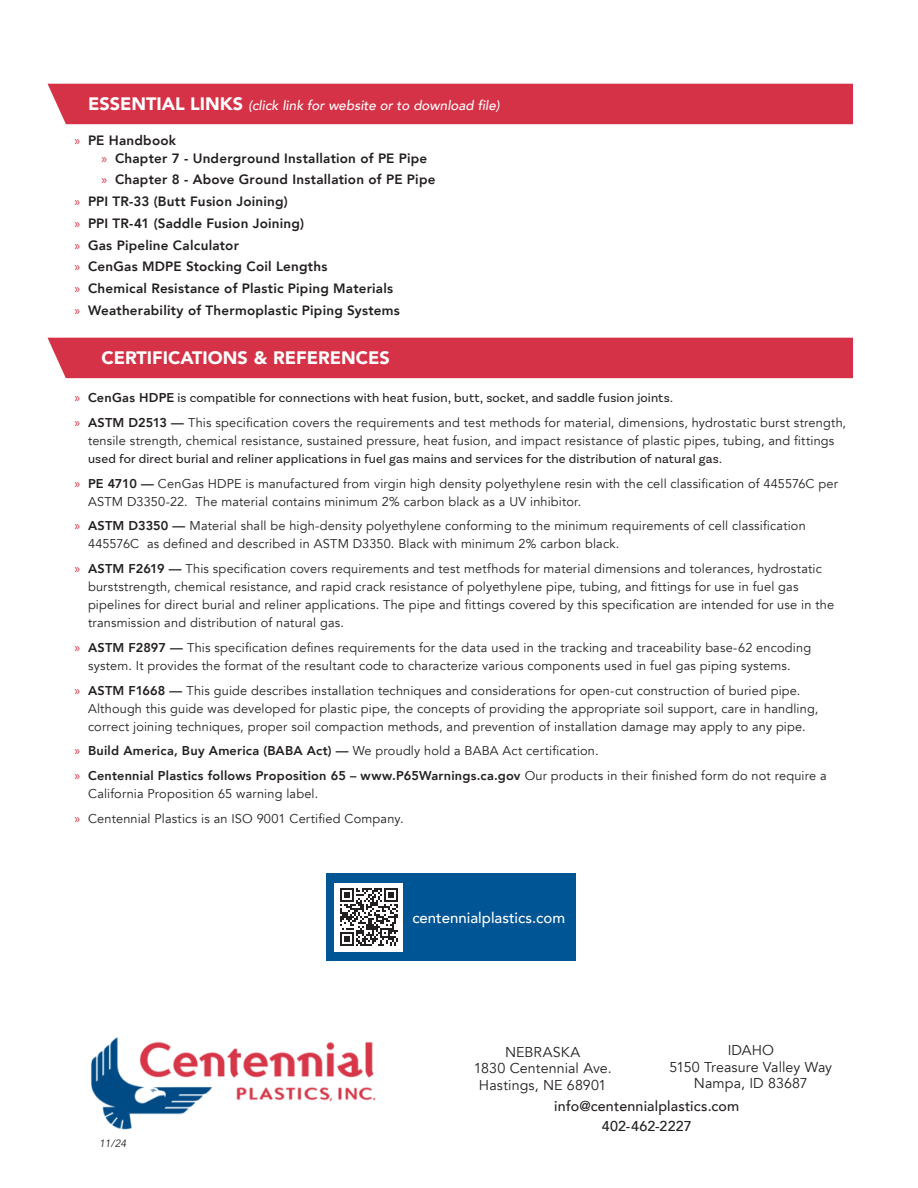
<style>
.page{position:relative;width:918px;height:1188px;background:#fff}
.page>*{position:absolute;margin:0;border:0;box-sizing:border-box;transform-origin:0 0}
.t1{font:900 18px "Avenir";color:#fff}
.t2{font:500 15px "Avenir";color:#fff}
.t3{font:14.25px/16.5px "Avenir";letter-spacing:.005em;color:#231f20;text-align:center}
.t4{font:500 14.25px/20.7px "Avenir";letter-spacing:.01em;color:#231f20;text-align:center}
.t5{font:800 13.5px/21.8px "Avenir";letter-spacing:.015em;color:#231f20}
.t6{font:italic 500 13.5px "Avenir";color:#fff}
.t7{font:12.75px/18px "Avenir";letter-spacing:.015em;color:#231f20}
.t8{font:12.75px "Basic Sans";letter-spacing:.01em;color:#231f20}
.t9{font:800 12.75px/24.8px "Avenir";letter-spacing:.02em;color:#231f20}
.t10{font:italic 10.5px "Avenir";color:#231f20}
.s1{font-weight:900;font-style:normal;font-size:18px}
.s2{font-family:"Myriad Pro";font-weight:400;color:#d63247}
.s3{font-family:"Myriad Pro";font-size:13.5px;color:#fff}
.s4{font-family:"Avenir";font-weight:800}
.s5{font-weight:800}
.s6{font-family:"Myriad Pro";font-weight:400;font-size:13.5px;color:#fff}
.s7{font-weight:400}
</style>
<div class="page">
<div style="left:326px;top:874px;width:250px;height:87px;background:#005595"></div>
<div style="left:334px;top:883px;width:69px;height:69px;background:#fff"></div>
<svg style="left:340px;top:888px;width:58px;height:58px"></svg>
<img style="left:91px;top:1037px;width:285px;height:93px">
<div style="left:48px;top:84px;width:805px;height:40px;background:#d63247"></div>
<div style="left:48px;top:338px;width:805px;height:40px;background:#d63247"></div>
<p class="t6" style="left:88px;top:97px;width:413px"><span class="s1">ESSENTIAL LINKS</span> (click link for website or to download file)</p>
<p class="t5" style="left:102px;top:132px;width:327px;line-height:17.7px;text-indent:-27px"><span class="s2">»</span> PE Handbook<br><span class="s2">»</span> Chapter 7 - Underground Installation of PE Pipe</p>
<p class="t5" style="left:75px;top:169px;width:362px;text-indent:27px"><span class="s2">»</span> Chapter 8 - Above Ground Installation of PE Pipe <span class="s2">»</span> PPI TR-33 (Butt Fusion Joining)<br><span class="s2">»</span> PPI TR-41 (Saddle Fusion Joining)<br><span class="s2">»</span> Gas Pipeline Calculator<br><span class="s2">»</span> CenGas MDPE Stocking Coil Lengths<br><span class="s2">»</span> Chemical Resistance of Plastic Piping Materials<br><span class="s2">»</span> Weatherability of Thermoplastic Piping Systems</p>
<h1 class="t1" style="left:102px;top:342px;width:290px">CERTIFICATIONS &amp; REFERENCES</h1>
<p class="t8" style="left:75px;top:390px;width:600px"><span class="s3">»</span> <span class="s4">CenGas HDPE</span> is compatible for connections with heat fusion, butt, socket, and saddle fusion joints.</p>
<p class="t7" style="left:75px;top:414px;width:773px;text-align:center"><span class="s3">»</span> <span class="s5">ASTM D2513 —</span> This specification covers the requirements and test methods for material, dimensions, hydrostatic burst strength, tensile strength, chemical resistance, sustained pressure, heat fusion, and impact resistance of plastic pipes, tubing, and fittings</p>
<p class="t8" style="left:88px;top:451px;width:635px">used for direct burial and reliner applications in fuel gas mains and services for the distribution of natural gas.</p>
<p class="t7" style="left:88px;top:474px;width:752px;text-indent:-14px"><span class="s3">»</span> <span class="s5">PE 4710 —</span> CenGas HDPE is manufactured from virgin high density polyethylene resin with the cell classification of 445576C per<br>ASTM D3350-22. The material contains minimum 2% carbon black as a UV inhibitor.</p>
<p class="t7" style="left:88px;top:517px;width:719px;text-indent:-14px"><span class="s3">»</span> <span class="s5">ASTM D3350 —</span> Material shall be high-density polyethylene conforming to the minimum requirements of cell classification<br>445576C as defined and described in ASTM D3350. Black with minimum 2% carbon black.</p>
<p class="t7" style="left:88px;top:560px;width:748px;text-indent:-14px"><span class="s3">»</span> <span class="s5">ASTM F2619 —</span> This specification covers requirements and test metfhods for material dimensions and tolerances, hydrostatic burststrength, chemical resistance, and rapid crack resistance of polyethylene pipe, tubing, and fittings for use in fuel gas pipelines for direct burial and reliner applications. The pipe and fittings covered by this specification are intended for use in the transmission and distribution of natural gas.</p>
<p class="t7" style="left:75px;top:639px;width:738px;text-align:center"><span class="s3">»</span> <span class="s5">ASTM F2897 —</span> This specification defines requirements for the data used in the tracking and traceability base-62 encoding system. It provides the format of the resultant code to characterize various components used in fuel gas piping systems.</p>
<p class="t7" style="left:88px;top:681px;width:732px;text-indent:-14px"><span class="s3">»</span> <span class="s5">ASTM F1668 —</span> This guide describes installation techniques and considerations for open-cut construction of buried pipe.<br>Although this guide was developed for plastic pipe, the concepts of providing the appropriate soil support, care in handling, correct joining techniques, proper soil compaction methods, and prevention of installation damage may apply to any pipe.</p>
<p class="t9" style="left:75px;top:738px;width:754px"><span class="s6">»</span> Build America, Buy America (BABA Act) — <span class="s7">We proudly hold a BABA Act certification.<br></span><span class="s6">»</span> Centennial Plastics follows Proposition 65 – www.P65Warnings.ca.gov <span class="s7">Our products in their finished form do not require a</span></p>
<p class="t7" style="left:75px;top:781px;width:331px;line-height:24.8px;text-indent:14px">California Proposition 65 warning label.<br><span class="s3">»</span> Centennial Plastics is an ISO 9001 Certified Company.</p>
<p class="t2" style="left:412px;top:905px;width:154px">centennialplastics.com</p>
<p class="t10" style="left:99px;top:1137px;width:29px">11/24</p>
<p class="t3" style="left:474px;top:1044px;width:139px">NEBRASKA<br>1830 Centennial Ave.<br>Hastings, NE 68901</p>
<p class="t3" style="left:670px;top:1043px;width:164px">IDAHO<br>5150 Treasure Valley Way<br>Nampa, ID 83687</p>
<p class="t4" style="left:554px;top:1095px;width:186px">info@centennialplastics.com<br>402-462-2227</p>
</div>
